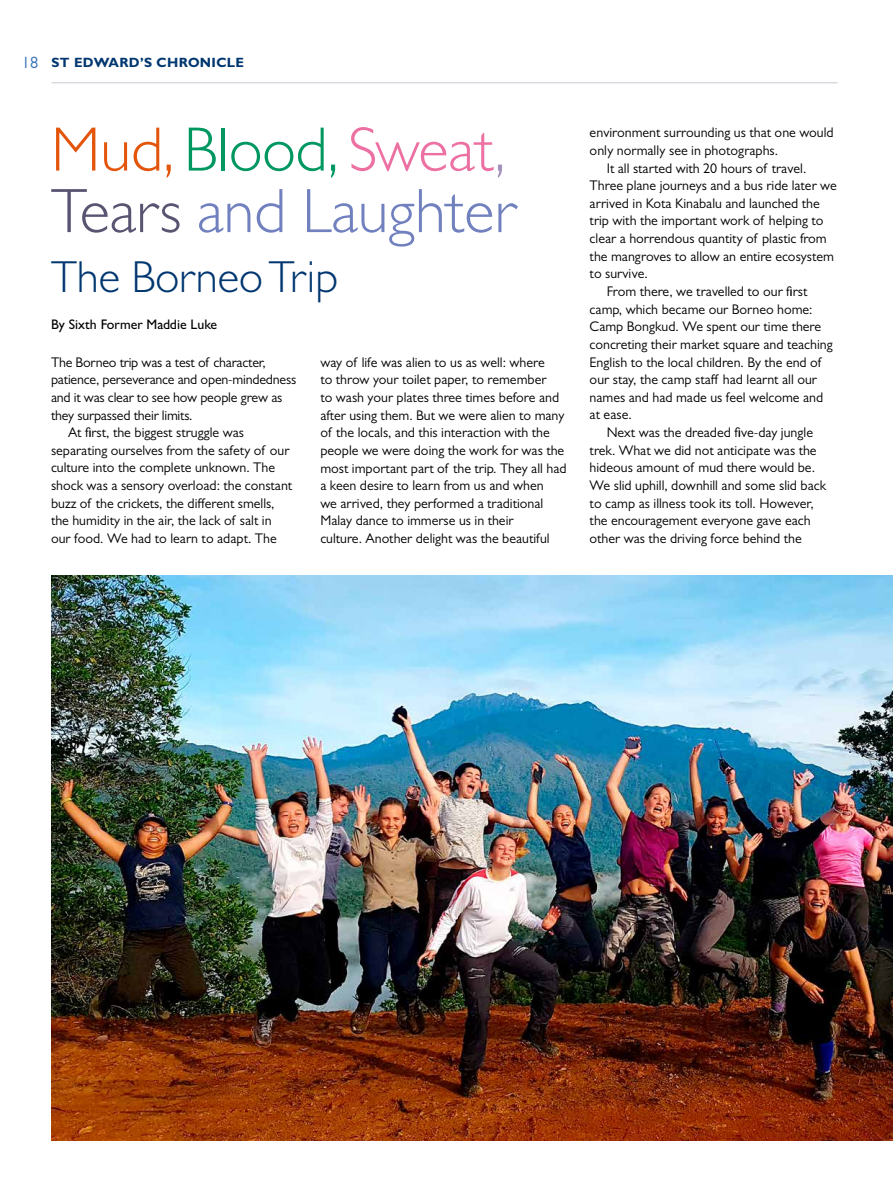
<style>
.page{position:relative;width:893px;height:1191px;background:#fff}
.page>*{position:absolute;margin:0;border:0;box-sizing:border-box;transform-origin:0 0}
.t1{font:300 63px/61.5px "Gill Sans MT Pro";color:#7180be}
.t2{font:300 45px "Gill Sans MT Pro";color:#003770}
.t3{font:14.1px/17.7px "Gill Sans MT Pro";color:#000}
.t4{font:500 13.8px "Gill Sans MT Pro";color:#000}
.t5{font:700 13.5px "Gill Sans MT Pro";letter-spacing:.025em;color:#003770}
.s1{font-weight:400;font-size:16.5px;color:#3873b9}
.s2{color:#e3550b}
.s3{color:#009761}
.s4{color:#ed70a3}
.s5{color:#a291bb}
.s6{color:#595471}
</style>
<div class="page">
<hr style="left:51px;top:82px;width:787px;height:1px;background:#d7dbdf">
<img style="left:51px;top:575px;width:842px;height:565px">
<p class="t5" style="left:22px;top:54px;width:224px"><span class="s1">18</span> ST EDWARD’S CHRONICLE</p>
<h1 class="t1" style="left:51px;top:118px;width:468px"><span class="s2">Mud,</span> <span class="s3">Blood,</span> <span class="s4">Sweat</span><span class="s5">,<br></span><span class="s6">Tears</span> and Laughter</h1>
<h2 class="t2" style="left:51px;top:250px;width:288px">The Borneo Trip</h2>
<p class="t4" style="left:51px;top:316px;width:168px">By Sixth Former Maddie Luke</p>
<p class="t3" style="left:51px;top:353px;width:216px">The Borneo trip was a test of character,</p>
<p class="t3" style="left:51px;top:370px;width:247px">patience, perseverance and open-mindedness</p>
<p class="t3" style="left:51px;top:388px;width:233px">and it was clear to see how people grew as</p>
<p class="t3" style="left:51px;top:406px;width:143px">they surpassed their limits.</p>
<p class="t3" style="left:68px;top:423px;width:178px">At first, the biggest struggle was</p>
<p class="t3" style="left:51px;top:441px;width:240px">separating ourselves from the safety of our</p>
<p class="t3" style="left:51px;top:459px;width:226px">culture into the complete unknown. The</p>
<p class="t3" style="left:51px;top:476px;width:243px">shock was a sensory overload: the constant</p>
<p class="t3" style="left:51px;top:494px;width:225px">buzz of the crickets, the different smells,</p>
<p class="t3" style="left:51px;top:512px;width:222px">the humidity in the air, the lack of salt in</p>
<p class="t3" style="left:51px;top:529px;width:227px">our food. We had to learn to adapt. The</p>
<p class="t3" style="left:320px;top:353px;width:248px">way of life was alien to us as well: where<br>to throw your toilet paper, to remember<br>to wash your plates three times before and after using them. But we were alien to many of the locals, and this interaction with the people we were doing the work for was the most important part of the trip. They all had a keen desire to learn from us and when<br>we arrived, they performed a traditional Malay dance to immerse us in their<br>culture. Another delight was the beautiful</p>
<p class="t3" style="left:590px;top:124px;width:246px">environment surrounding us that one would</p>
<p class="t3" style="left:590px;top:141px;width:190px">only normally see in photographs.</p>
<p class="t3" style="left:607px;top:159px;width:201px">It all started with 20 hours of travel.</p>
<p class="t3" style="left:590px;top:176px;width:249px">Three plane journeys and a bus ride later we</p>
<p class="t3" style="left:590px;top:194px;width:232px">arrived in Kota Kinabalu and launched the</p>
<p class="t3" style="left:590px;top:212px;width:235px">trip with the important work of helping to</p>
<p class="t3" style="left:590px;top:229px;width:239px">clear a horrendous quantity of plastic from</p>
<p class="t3" style="left:590px;top:247px;width:246px">the mangroves to allow an entire ecosystem</p>
<p class="t3" style="left:590px;top:265px;width:60px">to survive.</p>
<p class="t3" style="left:607px;top:282px;width:202px">From there, we travelled to our first</p>
<p class="t3" style="left:590px;top:300px;width:224px">camp, which became our Borneo home:</p>
<p class="t3" style="left:590px;top:317px;width:233px">Camp Bongkud. We spent our time there</p>
<p class="t3" style="left:590px;top:335px;width:244px">concreting their market square and teaching</p>
<p class="t3" style="left:590px;top:353px;width:233px">English to the local children. By the end of</p>
<p class="t3" style="left:590px;top:370px;width:229px">our stay, the camp staff had learnt all our</p>
<p class="t3" style="left:590px;top:388px;width:235px">names and had made us feel welcome and</p>
<p class="t3" style="left:590px;top:406px;width:44px">at ease.</p>
<p class="t3" style="left:607px;top:423px;width:208px">Next was the dreaded five-day jungle</p>
<p class="t3" style="left:590px;top:441px;width:229px">trek. What we did not anticipate was the</p>
<p class="t3" style="left:590px;top:459px;width:227px">hideous amount of mud there would be.</p>
<p class="t3" style="left:590px;top:476px;width:238px">We slid uphill, downhill and some slid back</p>
<p class="t3" style="left:590px;top:494px;width:226px">to camp as illness took its toll. However,</p>
<p class="t3" style="left:590px;top:511px;width:222px">the encouragement everyone gave each</p>
<p class="t3" style="left:590px;top:529px;width:214px">other was the driving force behind the</p>
</div>
